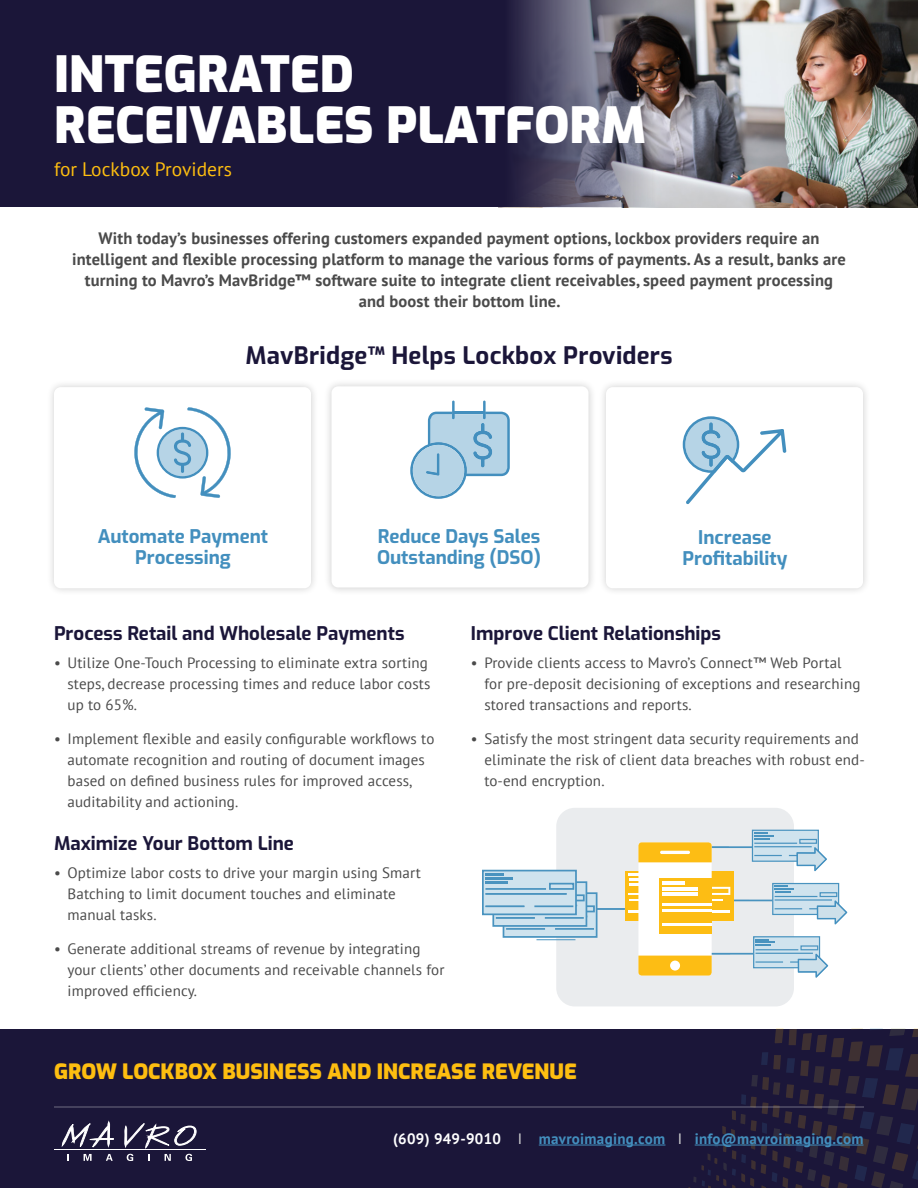
<style>
.page{position:relative;width:918px;height:1188px;background:#fff}
.page>*{position:absolute;margin:0;border:0;box-sizing:border-box;transform-origin:0 0}
.t1{font:900 49.5px/51px "Exo";color:#fff}
.Header_-_MED{font:700 24px "Exo";letter-spacing:.01em;color:#1b1639}
.Section_Title{font:900 21px "Exo";color:#febe10}
.Sub-Headline{font:19.5px "PT Sans";color:#febe10}
.Header_-_SML{font:700 18.75px "Exo";color:#1b1639}
.Header_-_SML-2{font:700 18.75px/21px "Exo";color:#438fbe;text-align:center}
.Header_-_MED-2{font:700 16.5px/21px "PT Sans";letter-spacing:.01em;color:#4a4a4a;text-align:center}
.t2{font:15px/21px "PT Sans";letter-spacing:.01em;color:#4a4a4a}
.t3{font:700 15px "PT Sans";letter-spacing:.02em;color:#438fbe}
.s1{color:#fff}
.s2{font-weight:400;color:#d7d7d7}
</style>
<div class="page">
<div style="left:0;top:0;width:918px;height:207px;background:#1b1639"></div>
<img style="left:684px;top:0;width:234px;height:207px">
<svg style="left:513px;top:0;width:171px;height:207px;background:#635f6f"></svg>
<div style="left:0;top:1029px;width:918px;height:159px;background:#1b1639"></div>
<svg style="left:688px;top:1028px;width:230px;height:160px"></svg>
<hr style="left:54px;top:1107px;width:810px;height:1px;background:#f5f5f5">
<hr style="left:539px;top:1145px;width:126px;height:1px;background:#438fbe">
<hr style="left:695px;top:1145px;width:168px;height:1px;background:#438fbe">
<svg style="left:62px;top:1121px;width:52px;height:27px"></svg>
<svg style="left:125px;top:1123px;width:44px;height:25px"></svg>
<svg style="left:175px;top:1126px;width:21px;height:19px"></svg>
<svg style="left:67px;top:1154px;width:2px;height:7px"></svg>
<svg style="left:84px;top:1154px;width:8px;height:7px"></svg>
<svg style="left:106px;top:1154px;width:7px;height:7px"></svg>
<svg style="left:127px;top:1154px;width:6px;height:7px"></svg>
<svg style="left:148px;top:1154px;width:2px;height:7px"></svg>
<svg style="left:165px;top:1154px;width:6px;height:7px"></svg>
<svg style="left:185px;top:1154px;width:7px;height:7px"></svg>
<hr style="left:54px;top:1149px;width:151px;height:1px;background:#fff">
<div style="left:323px;top:378px;width:274px;height:218px;background:#000;opacity:.2"></div>
<div style="left:332px;top:386px;width:257px;height:202px;background:#fff;border-radius:7px"></div>
<div style="left:598px;top:379px;width:274px;height:218px;background:#000;opacity:.2"></div>
<div style="left:606px;top:387px;width:257px;height:201px;background:#fff;border-radius:7px"></div>
<div style="left:46px;top:379px;width:274px;height:218px;background:#000;opacity:.2"></div>
<div style="left:54px;top:387px;width:257px;height:201px;background:#fff;border-radius:7px"></div>
<div style="left:556px;top:808px;width:238px;height:198px;background:#eaecee;border-radius:19px"></div>
<hr style="left:579px;top:908px;width:75px;height:2px;background:#4993bf">
<hr style="left:659px;top:846px;width:93px;height:2px;background:#4993bf">
<div style="left:752px;top:830px;width:67px;height:32px;background:#cfe3ee;border:1px solid #4993bf"></div>
<svg style="left:754px;top:855px;width:28px;height:1px"></svg>
<hr style="left:754px;top:843px;width:43px;height:1px;background:#4993bf">
<hr style="left:754px;top:846px;width:58px;height:1px;background:#4993bf">
<svg style="left:799px;top:839px;width:18px;height:5px"></svg>
<hr style="left:754px;top:835px;width:20px;height:2px;background:#4993bf">
<svg style="left:754px;top:832px;width:16px;height:8px"></svg>
<svg style="left:789px;top:847px;width:38px;height:24px"></svg>
<hr style="left:681px;top:900px;width:92px;height:1px;background:#4993bf">
<div style="left:772px;top:883px;width:67px;height:32px;background:#cfe3ee;border:1px solid #4993bf"></div>
<svg style="left:775px;top:908px;width:27px;height:1px"></svg>
<hr style="left:775px;top:896px;width:42px;height:1px;background:#4993bf">
<hr style="left:775px;top:899px;width:57px;height:2px;background:#4993bf">
<svg style="left:820px;top:892px;width:17px;height:5px"></svg>
<svg style="left:775px;top:885px;width:19px;height:8px"></svg>
<svg style="left:809px;top:900px;width:38px;height:24px"></svg>
<hr style="left:657px;top:953px;width:97px;height:2px;background:#4993bf">
<div style="left:753px;top:936px;width:67px;height:32px;background:#cfe3ee;border:1px solid #4993bf"></div>
<hr style="left:756px;top:961px;width:27px;height:2px;background:#4993bf">
<hr style="left:790px;top:961px;width:28px;height:2px;background:#4993bf">
<hr style="left:756px;top:949px;width:42px;height:1px;background:#4993bf">
<hr style="left:756px;top:953px;width:57px;height:1px;background:#4993bf">
<svg style="left:800px;top:945px;width:18px;height:5px"></svg>
<svg style="left:756px;top:939px;width:19px;height:7px"></svg>
<svg style="left:798px;top:954px;width:30px;height:24px"></svg>
<div style="left:625px;top:871px;width:108px;height:50px;background:#fdbd14"></div>
<hr style="left:629px;top:911px;width:50px;height:2px;background:#fff">
<hr style="left:682px;top:911px;width:48px;height:2px;background:#fff">
<hr style="left:629px;top:893px;width:70px;height:2px;background:#fff">
<hr style="left:629px;top:899px;width:94px;height:2px;background:#fff">
<svg style="left:712px;top:887px;width:18px;height:8px"></svg>
<hr style="left:629px;top:878px;width:32px;height:3px;background:#fff">
<hr style="left:629px;top:873px;width:20px;height:3px;background:#fff">
<hr style="left:629px;top:883px;width:32px;height:3px;background:#fff">
<div style="left:638px;top:842px;width:74px;height:134px;background:#fff;border-radius:3px"></div>
<svg style="left:638px;top:956px;width:74px;height:20px"></svg>
<svg style="left:638px;top:842px;width:74px;height:20px"></svg>
<hr style="left:660px;top:851px;width:30px;height:3px;background:#fff;border-radius:2px">
<div style="left:670px;top:961px;width:10px;height:10px;background:#fff;border-radius:50%"></div>
<div style="left:659px;top:879px;width:53px;height:55px;background:#fdbd14"></div>
<hr style="left:663px;top:887px;width:35px;height:3px;background:#fff">
<hr style="left:663px;top:882px;width:22px;height:3px;background:#fff">
<hr style="left:663px;top:893px;width:35px;height:3px;background:#fff">
<hr style="left:663px;top:923px;width:49px;height:2px;background:#fff">
<hr style="left:663px;top:910px;width:49px;height:2px;background:#fff">
<hr style="left:663px;top:903px;width:49px;height:2px;background:#fff">
<div style="left:482px;top:870px;width:95px;height:45px;background:#cfe3ee;border:2px solid #4993bf"></div>
<svg style="left:484px;top:882px;width:114px;height:56px"></svg>
<hr style="left:485px;top:873px;width:19px;height:3px;background:#4993bf">
<hr style="left:485px;top:877px;width:28px;height:3px;background:#4993bf">
<hr style="left:485px;top:881px;width:23px;height:3px;background:#4993bf">
<svg style="left:134px;top:407px;width:97px;height:91px"></svg>
<hr style="left:452px;top:401px;width:3px;height:18px;background:#438fbe">
<hr style="left:483px;top:401px;width:3px;height:18px;background:#438fbe">
<svg style="left:410px;top:412px;width:100px;height:87px"></svg>
<svg style="left:683px;top:416px;width:103px;height:88px"></svg>
<p class="t1" style="left:54px;top:45px;width:594px">INTEGRATED<br>RECEIVABLES PLATFORM</p>
<p class="Sub-Headline" style="left:54px;top:157px;width:179px">for Lockbox Providers</p>
<p class="Header_-_MED-2" style="left:72px;top:227px;width:775px">With today’s businesses offering customers expanded payment options, lockbox providers require an intelligent and flexible processing platform to manage the various forms of payments. As a result, banks are turning to Mavro’s MavBridge™ software suite to integrate client receivables, speed payment processing and boost their bottom line.</p>
<p class="Header_-_MED" style="left:246px;top:337px;width:428px">MavBridge™ Helps Lockbox Providers</p>
<p class="Header_-_SML-2" style="left:98px;top:525px;width:172px">Automate Payment<br>Processing</p>
<p class="Header_-_SML-2" style="left:377px;top:525px;width:165px;text-align:left">Reduce Days Sales<br>Outstanding (DSO)</p>
<p class="Header_-_SML-2" style="left:683px;top:526px;width:106px">Increase<br>Profitability</p>
<p class="Header_-_SML" style="left:54px;top:619px;width:352px">Process Retail and Wholesale Payments</p>
<p class="t2" style="left:68px;top:652px;width:364px;text-indent:-14px">• Utilize One-Touch Processing to eliminate extra sorting steps, decrease processing times and reduce labor costs up to 65%.</p>
<p class="t2" style="left:68px;top:728px;width:368px;text-indent:-14px">• Implement flexible and easily configurable workflows to automate recognition and routing of document images based on defined business rules for improved access, auditability and actioning.</p>
<p class="Header_-_SML" style="left:54px;top:829px;width:242px">Maximize Your Bottom Line</p>
<p class="t2" style="left:68px;top:862px;width:355px;text-indent:-14px">• Optimize labor costs to drive your margin using Smart<br>Batching to limit document touches and eliminate manual tasks.</p>
<p class="t2" style="left:68px;top:938px;width:378px;text-indent:-14px">• Generate additional streams of revenue by integrating your clients’ other documents and receivable channels for improved efficiency.</p>
<p class="Header_-_SML" style="left:471px;top:619px;width:252px">Improve Client Relationships</p>
<p class="t2" style="left:484px;top:651px;width:378px;text-indent:-14px">• Provide clients access to Mavro’s Connect™ Web Portal for pre-deposit decisioning of exceptions and researching stored transactions and reports.</p>
<p class="t2" style="left:484px;top:728px;width:382px;text-indent:-14px">• Satisfy the most stringent data security requirements and eliminate the risk of client data breaches with robust end&shy;to-end encryption.</p>
<p class="Section_Title" style="left:54px;top:1056px;width:524px">GROW LOCKBOX BUSINESS AND INCREASE REVENUE</p>
<p class="t3" style="left:393px;top:1129px;width:472px"><span class="s1">(609) 949-9010</span> <span class="s2">I</span> mavroimaging.com <span class="s2">I</span> info@mavroimaging.com</p>
</div>
